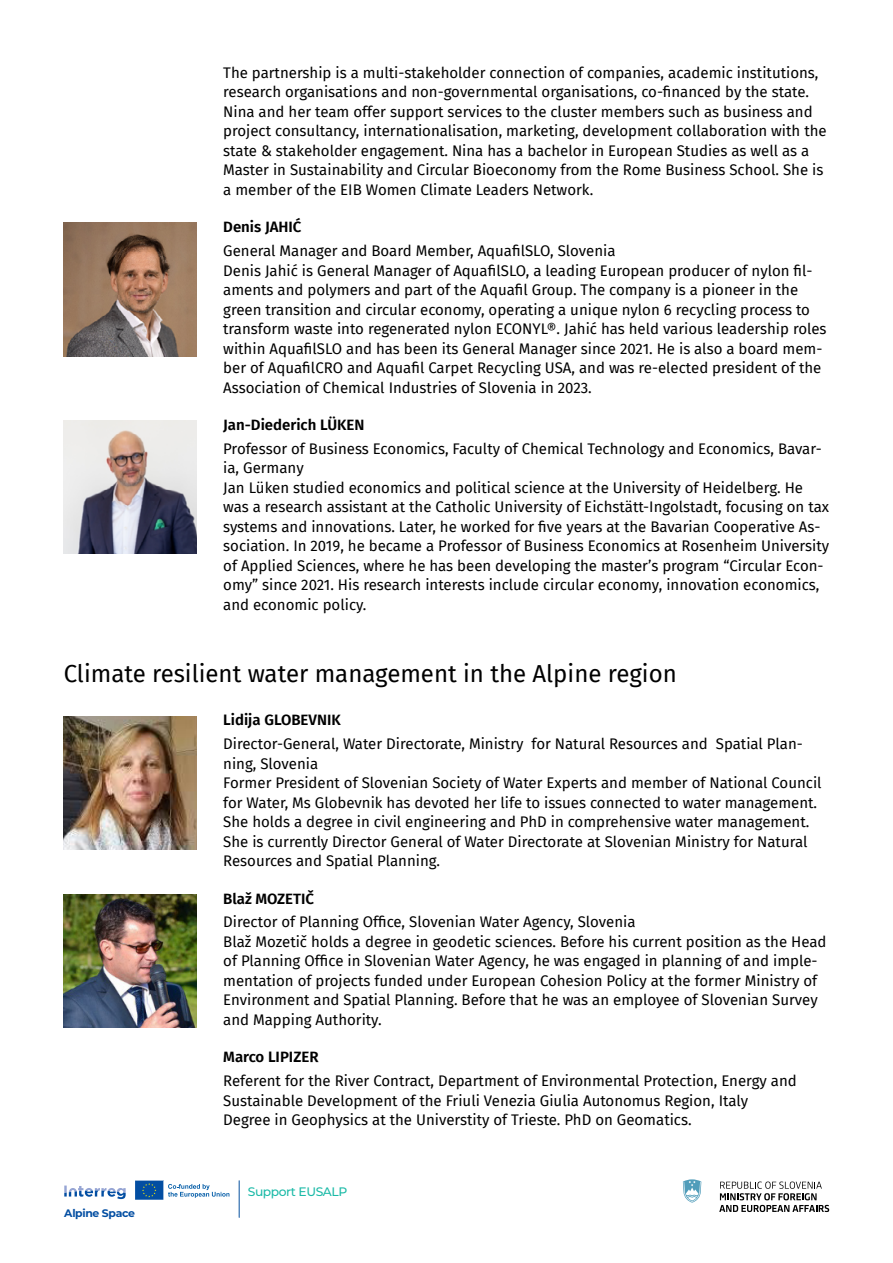
<style>
.page{position:relative;width:893px;height:1263px;background:#fff}
.page>*{position:absolute;margin:0;border:0;box-sizing:border-box;transform-origin:0 0}
.t1{font:24px "Fira Sans";color:#000}
.t2{font:15px/19.5px "Fira Sans";color:#000}
.t3{font:600 15px "Fira Sans";color:#000}
.t4{font:500 12.3px "Montserrat";letter-spacing:-.035em;color:#1bbaa7}
.t5{font:700 10.95px "Montserrat";letter-spacing:-.03em;color:#034ea2}
</style>
<div class="page">
<svg style="left:683px;top:1179px;width:18px;height:23px"></svg>
<svg style="left:719px;top:1181px;width:110px;height:31px"></svg>
<svg style="left:64px;top:1185px;width:62px;height:14px"></svg>
<svg style="left:135px;top:1180px;width:94px;height:20px"></svg>
<hr style="left:239px;top:1181px;width:1px;height:36px;background:#06509f">
<img style="left:64px;top:223px;width:133px;height:133px">
<img style="left:64px;top:421px;width:133px;height:133px">
<img style="left:64px;top:716px;width:133px;height:133px">
<img style="left:64px;top:894px;width:133px;height:133px">
<p class="t2" style="left:223px;top:62px;width:605px">The partnership is a multi-stakeholder connection of companies, academic institutions, research organisations and non-governmental organisations, co-financed by the state.<br>Nina and her team offer support services to the cluster members such as business and project consultancy, internationalisation, marketing, development collaboration with the state &amp; stakeholder engagement. Nina has a bachelor in European Studies as well as a Master in Sustainability and Circular Bioeconomy from the Rome Business School. She is a member of the EIB Women Climate Leaders Network.</p>
<p class="t3" style="left:223px;top:215px;width:80px">Denis JAHIĆ</p>
<p class="t2" style="left:223px;top:241px;width:605px">General Manager and Board Member, AquafilSLO, Slovenia<br>Denis Jahić is General Manager of AquafilSLO, a leading European producer of nylon fil&shy;aments and polymers and part of the Aquafil Group. The company is a pioneer in the green transition and circular economy, operating a unique nylon 6 recycling process to transform waste into regenerated nylon ECONYL®. Jahić has held various leadership roles within AquafilSLO and has been its General Manager since 2021. He is also a board mem&shy;ber of AquafilCRO and Aquafil Carpet Recycling USA, and was re-elected president of the Association of Chemical Industries of Slovenia in 2023.</p>
<p class="t3" style="left:223px;top:412px;width:143px">Jan-Diederich LÜKEN</p>
<p class="t2" style="left:223px;top:438px;width:607px">Professor of Business Economics, Faculty of Chemical Technology and Economics, Bavar&shy;ia, Germany<br>Jan Lüken studied economics and political science at the University of Heidelberg. He was a research assistant at the Catholic University of Eichstätt-Ingolstadt, focusing on tax systems and innovations. Later, he worked for five years at the Bavarian Cooperative As&shy;sociation. In 2019, he became a Professor of Business Economics at Rosenheim University of Applied Sciences, where he has been developing the master’s program “Circular Econ&shy;omy” since 2021. His research interests include circular economy, innovation economics, and economic policy.</p>
<h1 class="t1" style="left:64px;top:656px;width:614px">Climate resilient water management in the Alpine region</h1>
<p class="t3" style="left:223px;top:708px;width:119px">Lidija GLOBEVNIK</p>
<p class="t2" style="left:223px;top:734px;width:600px">Director-General, Water Directorate, Ministry for Natural Resources and Spatial Plan&shy;ning, Slovenia<br>Former President of Slovenian Society of Water Experts and member of National Council for Water, Ms Globevnik has devoted her life to issues connected to water management.<br>She holds a degree in civil engineering and PhD in comprehensive water management.<br>She is currently Director General of Water Directorate at Slovenian Ministry for Natural Resources and Spatial Planning.</p>
<p class="t3" style="left:223px;top:886px;width:92px">Blaž MOZETIČ</p>
<p class="t2" style="left:223px;top:912px;width:605px">Director of Planning Office, Slovenian Water Agency, Slovenia<br>Blaž Mozetič holds a degree in geodetic sciences. Before his current position as the Head of Planning Office in Slovenian Water Agency, he was engaged in planning of and imple&shy;mentation of projects funded under European Cohesion Policy at the former Ministry of Environment and Spatial Planning. Before that he was an employee of Slovenian Survey and Mapping Authority.</p>
<p class="t3" style="left:223px;top:1045px;width:97px">Marco LIPIZER</p>
<p class="t2" style="left:223px;top:1071px;width:575px">Referent for the River Contract, Department of Environmental Protection, Energy and<br>Sustainable Development of the Friuli Venezia Giulia Autonomus Region, Italy<br>Degree in Geophysics at the Universtity of Trieste. PhD on Geomatics.</p>
<p class="t5" style="left:64px;top:1205px;width:72px">Alpine Space</p>
<p class="t4" style="left:248px;top:1183px;width:101px">Support EUSALP</p>
</div>
